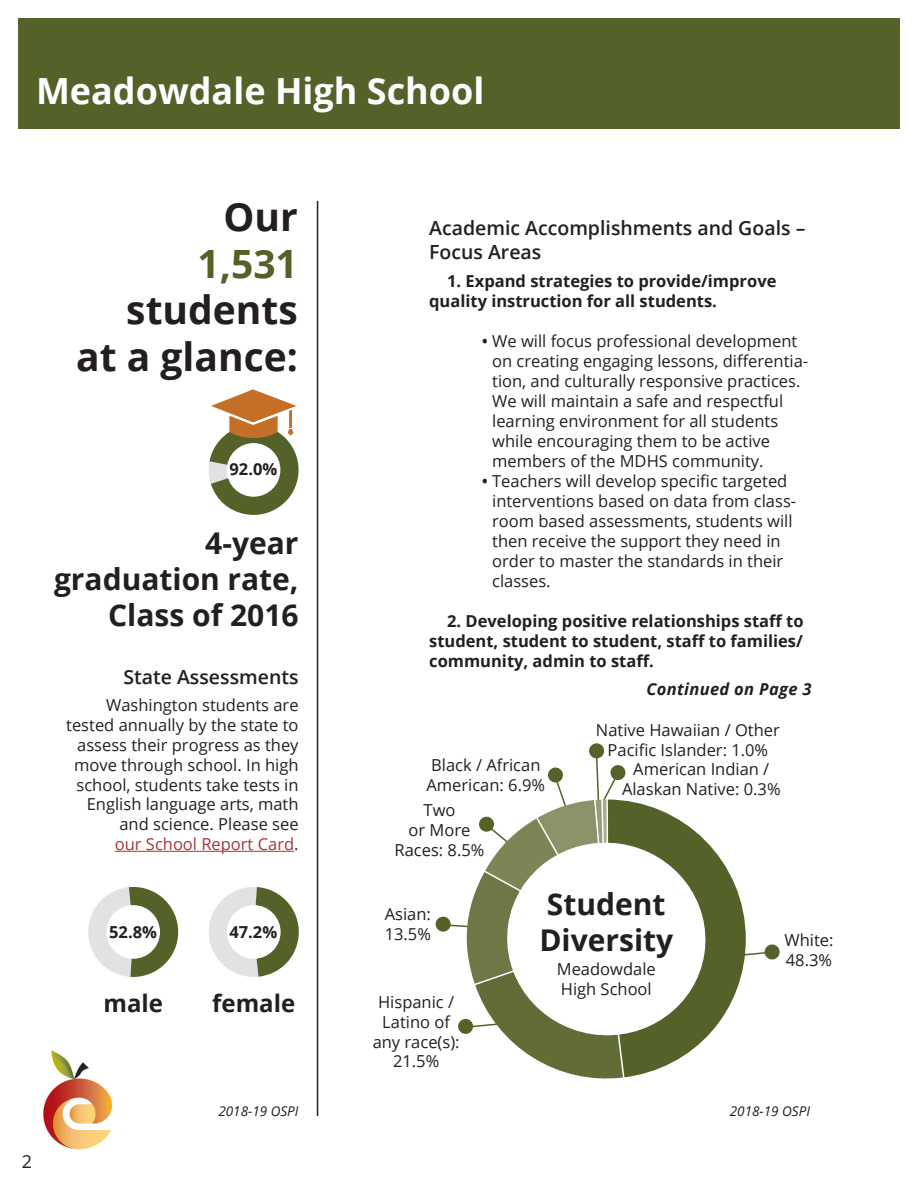
<style>
.page{position:relative;width:918px;height:1188px;background:#fff}
.page>*{position:absolute;margin:0;border:0;box-sizing:border-box;transform-origin:0 0}
.t1{font:700 39px/46.8px "Open Sans";color:#231f20;text-align:right}
.t2{font:700 36px "Open Sans";color:#fff}
.t3{font:700 30px/36px "Open Sans";color:#231f20}
.t4{font:700 24px "Open Sans";color:#231f20}
.Subhead{font:600 19.5px/23.7px "Open Sans";color:#231f20}
.t5{font:18px "Open Sans";color:#231f20}
.Body_text{font:16.5px/19.8px "Open Sans";color:#231f20}
.t6{font:700 16.5px/20.1px "Open Sans";color:#231f20}
.t7{font:italic 700 16.5px "Open Sans";letter-spacing:.02em;color:#231f20}
.t8{font:italic 13.5px "Open Sans";color:#231f20}
.s1{color:#54622a}
.s2{color:#a73339}
.s3{font-weight:600}
</style>
<div class="page">
<svg style="left:209px;top:887px;width:90px;height:90px"></svg>
<svg style="left:88px;top:887px;width:91px;height:90px"></svg>
<div style="left:18px;top:18px;width:882px;height:111px;background:#54622a"></div>
<img style="left:43px;top:1050px;width:70px;height:100px">
<hr style="left:317px;top:201px;width:1px;height:915px;background:#231f20">
<div style="left:106px;top:905px;width:54px;height:54px;background:#fff;border-radius:50%"></div>
<div style="left:227px;top:905px;width:54px;height:54px;background:#fff;border-radius:50%"></div>
<hr style="left:115px;top:851px;width:179px;height:1px;background:#a73339">
<svg style="left:208px;top:389px;width:91px;height:126px"></svg>
<div style="left:590px;top:744px;width:13px;height:14px;background:#54622a;border-radius:50%"></div>
<div style="left:589px;top:743px;width:15px;height:15px;border:2px solid #54622a;border-radius:50%"></div>
<div style="left:765px;top:945px;width:14px;height:14px;background:#54622a;border-radius:50%"></div>
<div style="left:765px;top:944px;width:15px;height:15px;border:2px solid #54622a;border-radius:50%"></div>
<div style="left:436px;top:917px;width:14px;height:14px;background:#54622a;border-radius:50%"></div>
<div style="left:435px;top:916px;width:16px;height:16px;border:2px solid #54622a;border-radius:50%"></div>
<svg style="left:444px;top:751px;width:327px;height:328px"></svg>
<p class="t2" style="left:36px;top:66px;width:450px">Meadowdale High School</p>
<p class="t5" style="left:22px;top:1149px;width:12px">2</p>
<p class="t1" style="left:224px;top:192px;width:76px">Our</p>
<p class="t1" style="left:76px;top:239px;width:223px"><span class="s1">1,531 </span>students at a glance:</p>
<p class="t6" style="left:229px;top:459px;width:49px">92.0%</p>
<p class="t3" style="left:205px;top:524px;width:95px">4-year</p>
<p class="t3" style="left:54px;top:560px;width:246px">graduation rate,</p>
<p class="t3" style="left:108px;top:596px;width:192px">Class of 2016</p>
<p class="Subhead" style="left:123px;top:665px;width:177px">State Assessments</p>
<p class="Body_text" style="left:66px;top:695px;width:234px;text-align:right">Washington students are tested annually by the state to assess their progress as they move through school. In high school, students take tests in<br>English language arts, math and science. Please see<br><span class="s2">our School Report Card</span>.</p>
<p class="t6" style="left:109px;top:921px;width:49px">52.8%</p>
<p class="t4" style="left:104px;top:986px;width:61px">male</p>
<p class="t6" style="left:229px;top:921px;width:49px">47.2%</p>
<p class="t4" style="left:212px;top:986px;width:85px">female</p>
<p class="Subhead" style="left:429px;top:216px;width:378px">Academic Accomplishments and Goals –<br>Focus Areas</p>
<p class="t6" style="left:429px;top:270px;width:349px;text-indent:18px">1. Expand strategies to provide/improve quality instruction for all students.</p>
<p class="Body_text" style="left:492px;top:330px;width:317px;text-indent:-10px"><span class="s3">•</span> We will focus professional development on creating engaging lessons, differentia&shy;tion, and culturally responsive practices.<br>We will maintain a safe and respectful learning environment for all students while encouraging them to be active members of the MDHS community.</p>
<p class="Body_text" style="left:492px;top:471px;width:305px;text-indent:-10px"><span class="s3">•</span> Teachers will develop specific targeted interventions based on data from class&shy;room based assessments, students will then receive the support they need in order to master the standards in their classes.</p>
<p class="t6" style="left:429px;top:611px;width:376px;text-align:justify;text-indent:18px">2. Developing positive relationships staff to student, student to student, staff to families/ community, admin to staff.</p>
<p class="t7" style="left:646px;top:677px;width:167px">Continued on Page 3</p>
<p class="Body_text" style="left:431px;top:755px;width:111px">Black / African</p>
<p class="Body_text" style="left:426px;top:775px;width:120px">American: 6.9%</p>
<p class="Body_text" style="left:395px;top:800px;width:91px;text-align:center">Two<br>or More<br>Races: 8.5%</p>
<p class="Body_text" style="left:596px;top:720px;width:185px;text-align:center">Native Hawaiian / Other<br>Pacific Islander: 1.0%</p>
<p class="Body_text" style="left:622px;top:759px;width:160px;text-align:center">American Indian /<br>Alaskan Native: 0.3%</p>
<p class="Body_text" style="left:385px;top:904px;width:48px">Asian:<br>13.5%</p>
<p class="Body_text" style="left:373px;top:992px;width:88px;text-align:center">Hispanic /<br>Latino of any race(s):<br>21.5%</p>
<p class="t3" style="left:539px;top:885px;width:135px">Student<br>Diversity</p>
<p class="Body_text" style="left:557px;top:958px;width:100px">Meadowdale</p>
<p class="Body_text" style="left:561px;top:978px;width:92px">High School</p>
<p class="Body_text" style="left:784px;top:929px;width:51px">White:<br>48.3%</p>
<p class="t8" style="left:218px;top:1102px;width:82px">2018-19 OSPI</p>
<p class="t8" style="left:730px;top:1101px;width:82px">2018-19 OSPI</p>
</div>
